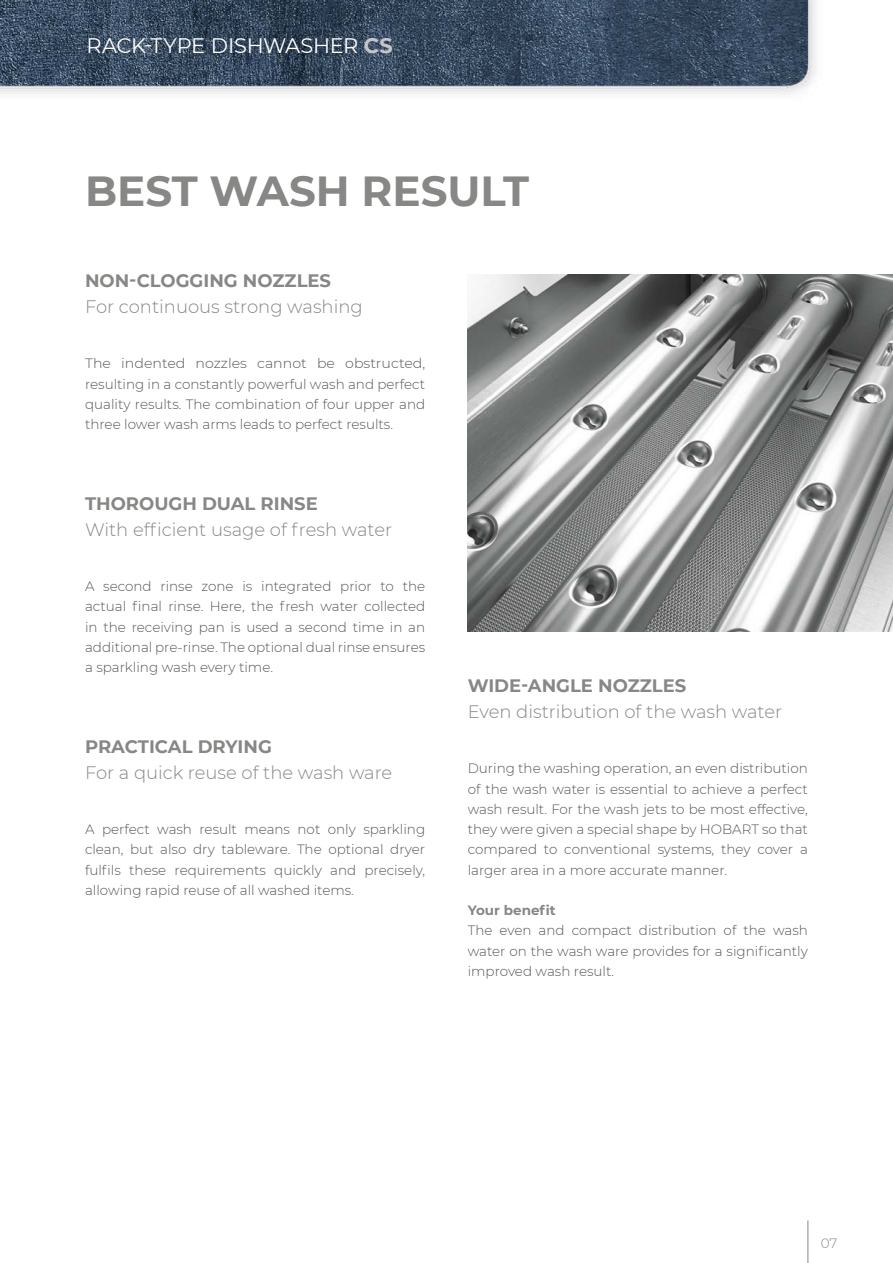
<style>
.page{position:relative;width:893px;height:1263px;background:#fff}
.page>*{position:absolute;margin:0;border:0;box-sizing:border-box;transform-origin:0 0}
.t1{font:700 42px "Montserrat";color:#878786}
.t2{font:21px "Montserrat";letter-spacing:-.015em;color:#fff}
.t3{font:300 18px "Montserrat";color:#878786}
.t4{font:700 18px "Montserrat";color:#878786}
.t5{font:300 13.5px/20.2px "Montserrat";color:#565656;text-align:justify}
.t6{font:300 13.5px/20.2px "Montserrat";color:#565656;text-align:justify;scale:1.05 1}
.t7{font:700 13.5px "Montserrat";color:#878786}
.t8{font:300 13.5px "Montserrat";color:#878786}
.s1{font-weight:700;color:#c5c6c6}
</style>
<div class="page">
<hr style="left:807px;top:1220px;width:1px;height:43px;background:#878786">
<img style="left:468px;top:275px;width:425px;height:357px">
<img style="left:0;top:0;width:816px;height:94px">
<h2 class="t2" style="left:86px;top:31px;width:308px">RACK-TYPE DISHWASHER <span class="s1">CS</span></h2>
<h1 class="t1" style="left:85px;top:161px;width:446px">BEST WASH RESULT</h1>
<h3 class="t4" style="left:85px;top:268px;width:248px">NON-CLOGGING NOZZLES</h3>
<h3 class="t3" style="left:85px;top:294px;width:279px">For continuous strong washing</h3>
<p class="t6" style="left:85px;top:353px;width:325px">The indented nozzles cannot be obstructed, resulting in a constantly powerful wash and perfect quality results. The combination of four upper and three lower wash arms leads to perfect results.</p>
<h3 class="t4" style="left:85px;top:491px;width:234px">THOROUGH DUAL RINSE</h3>
<h3 class="t3" style="left:85px;top:517px;width:309px">With efficient usage of fresh water</h3>
<p class="t5" style="left:85px;top:576px;width:342px">A second rinse zone is integrated prior to the actual final rinse. Here, the fresh water collected in the receiving pan is used a second time in an additional pre-rinse. The optional dual rinse ensures a sparkling wash every time.</p>
<h3 class="t4" style="left:85px;top:734px;width:188px">PRACTICAL DRYING</h3>
<h3 class="t3" style="left:85px;top:760px;width:309px">For a quick reuse of the wash ware</h3>
<p class="t5" style="left:85px;top:819px;width:342px">A perfect wash result means not only sparkling clean, but also dry tableware. The optional dryer fulfils these requirements quickly and precisely, allowing rapid reuse of all washed items.</p>
<h3 class="t4" style="left:468px;top:673px;width:220px">WIDE-ANGLE NOZZLES</h3>
<h3 class="t3" style="left:468px;top:699px;width:316px">Even distribution of the wash water</h3>
<p class="t5" style="left:468px;top:758px;width:342px">During the washing operation, an even distribution of the wash water is essential to achieve a perfect wash result. For the wash jets to be most effective, they were given a special shape by HOBART so that compared to conventional systems, they cover a larger area in a more accurate manner.</p>
<p class="t7" style="left:468px;top:901px;width:90px">Your benefit</p>
<p class="t5" style="left:468px;top:920px;width:342px">The even and compact distribution of the wash water on the wash ware provides for a significantly improved wash result.</p>
<p class="t8" style="left:821px;top:1234px;width:18px">07</p>
</div>
